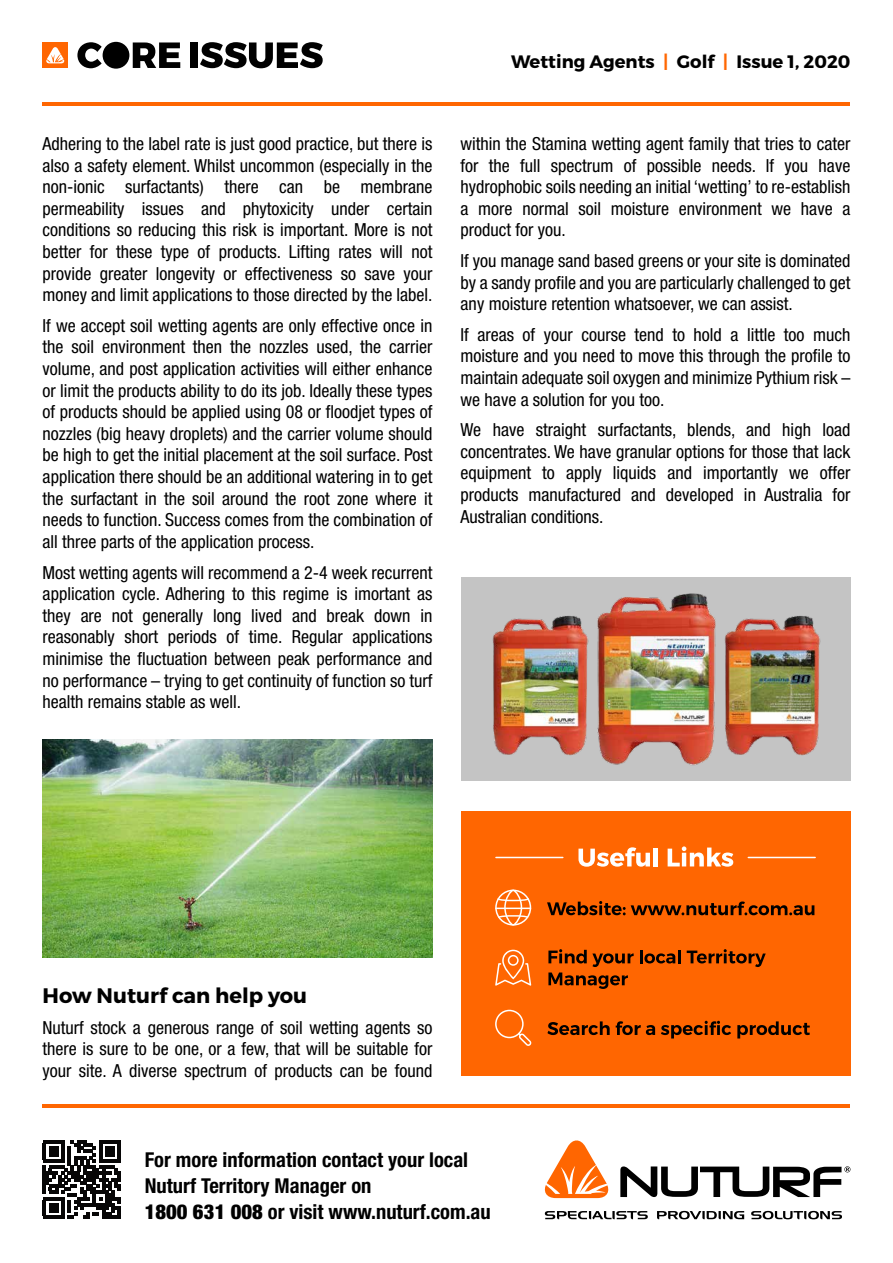
<style>
.page{position:relative;width:893px;height:1263px;background:#fff}
.page>*{position:absolute;margin:0;border:0;box-sizing:border-box;transform-origin:0 0}
.t1{font:700 21px "Montserrat";color:#000}
.t2{font:700 condensed 20.55px/26.2px "Helvetica Neue";color:#000}
.t3{font:condensed 18px/21.6px "Helvetica Neue";color:#000;text-align:justify}
.t4{font:700 18px "Montserrat";color:#000}
.s1{color:#ff6601}
.s2{font-weight:900}
</style>
<div class="page">
<svg style="left:544px;top:1140px;width:65px;height:58px"></svg>
<svg style="left:545px;top:1211px;width:103px;height:8px"></svg>
<svg style="left:657px;top:1211px;width:87px;height:8px"></svg>
<svg style="left:751px;top:1211px;width:91px;height:8px"></svg>
<svg style="left:620px;top:1166px;width:230px;height:31px"></svg>
<svg style="left:77px;top:42px;width:25px;height:26px"></svg>
<svg style="left:133px;top:42px;width:47px;height:26px"></svg>
<div style="left:190px;top:42px;width:7px;height:26px;background:#000"></div>
<svg style="left:200px;top:42px;width:123px;height:26px"></svg>
<div style="left:103px;top:42px;width:26px;height:27px;background:#000;border-radius:50%"></div>
<div style="left:43px;top:42px;width:25px;height:26px;background:#ff6601"></div>
<svg style="left:46px;top:47px;width:19px;height:16px"></svg>
<hr style="left:43px;top:102px;width:807px;height:4px;background:#ff6601">
<hr style="left:43px;top:1104px;width:807px;height:4px;background:#ff6601">
<img style="left:43px;top:739px;width:389px;height:219px">
<div style="left:461px;top:577px;width:389px;height:204px;background:#c4c4c4"></div>
<div style="left:461px;top:811px;width:389px;height:264px;background:#ff6601"></div>
<svg style="left:43px;top:1140px;width:78px;height:79px"></svg>
<hr style="left:102px;top:1216px;width:19px;height:3px;background:#070606">
<svg style="left:495px;top:889px;width:36px;height:36px"></svg>
<hr style="left:495px;top:907px;width:36px;height:2px;background:#fff">
<svg style="left:547px;top:901px;width:267px;height:14px"></svg>
<svg style="left:547px;top:1021px;width:63px;height:14px"></svg>
<svg style="left:616px;top:1021px;width:39px;height:14px"></svg>
<svg style="left:661px;top:1021px;width:70px;height:17px"></svg>
<svg style="left:737px;top:1021px;width:73px;height:17px"></svg>
<svg style="left:495px;top:1010px;width:36px;height:36px"></svg>
<svg style="left:640px;top:950px;width:41px;height:13px"></svg>
<svg style="left:687px;top:949px;width:79px;height:18px"></svg>
<svg style="left:548px;top:949px;width:86px;height:40px"></svg>
<svg style="left:495px;top:950px;width:36px;height:36px"></svg>
<svg style="left:578px;top:847px;width:72px;height:20px"></svg>
<hr style="left:654px;top:847px;width:4px;height:19px;background:#fff">
<svg style="left:668px;top:846px;width:65px;height:21px"></svg>
<hr style="left:496px;top:857px;width:67px;height:1px;background:#fff">
<hr style="left:748px;top:857px;width:67px;height:1px;background:#fff">
<img style="left:724px;top:616px;width:97px;height:140px">
<img style="left:492px;top:615px;width:97px;height:141px">
<img style="left:597px;top:593px;width:119px;height:173px">
<p class="t3" style="left:43px;top:133px;width:391px">Adhering to the label rate is just good practice, but there is also a safety element. Whilst uncommon (especially in the non-ionic surfactants) there can be membrane permeability issues and phytoxicity under certain conditions so reducing this risk is important. More is not better for these type of products. Lifting rates will not provide greater longevity or effectiveness so save your money and limit applications to those directed by the label.</p>
<p class="t3" style="left:43px;top:315px;width:391px">If we accept soil wetting agents are only effective once in the soil environment then the nozzles used, the carrier volume, and post application activities will either enhance or limit the products ability to do its job. Ideally these types of products should be applied using 08 or floodjet types of nozzles (big heavy droplets) and the carrier volume should be high to get the initial placement at the soil surface. Post application there should be an additional watering in to get the surfactant in the soil around the root zone where it needs to function. Success comes from the combination of all three parts of the application process.</p>
<p class="t3" style="left:43px;top:561px;width:391px">Most wetting agents will recommend a 2-4 week recurrent application cycle. Adhering to this regime is imortant as they are not generally long lived and break down in reasonably short periods of time. Regular applications minimise the fluctuation between peak performance and no performance – trying to get continuity of function so turf health remains stable as well.</p>
<p class="t4" style="left:511px;top:50px;width:341px">Wetting Agents <span class="s1">|</span> Golf <span class="s1">|</span> Issue 1, 2020</p>
<p class="t3" style="left:461px;top:133px;width:391px">within the Stamina wetting agent family that tries to cater for the full spectrum of possible needs. If you have hydrophobic soils needing an initial ‘wetting’ to re-establish a more normal soil moisture environment we have a product for you.</p>
<p class="t3" style="left:461px;top:250px;width:391px">If you manage sand based greens or your site is dominated by a sandy profile and you are particularly challenged to get any moisture retention whatsoever, we can assist.</p>
<p class="t3" style="left:461px;top:324px;width:391px">If areas of your course tend to hold a little too much moisture and you need to move this through the profile to maintain adequate soil oxygen and minimize Pythium risk – we have a solution for you too.</p>
<p class="t3" style="left:461px;top:419px;width:391px">We have straight surfactants, blends, and high load concentrates. We have granular options for those that lack equipment to apply liquids and importantly we offer products manufactured and developed in Australia for Australian conditions.</p>
<p class="t1" style="left:43px;top:982px;width:266px">How Nuturf can help you</p>
<p class="t3" style="left:43px;top:1016px;width:391px">Nuturf stock a generous range of soil wetting agents so there is sure to be one, or a few, that will be suitable for your site. A diverse spectrum of products can be found</p>
<p class="t2" style="left:145px;top:1146px;width:347px">For more information contact your local<br>Nuturf Territory Manager on<br><span class="s2">1800 631 008</span> or visit www.nuturf.com.au</p>
</div>
